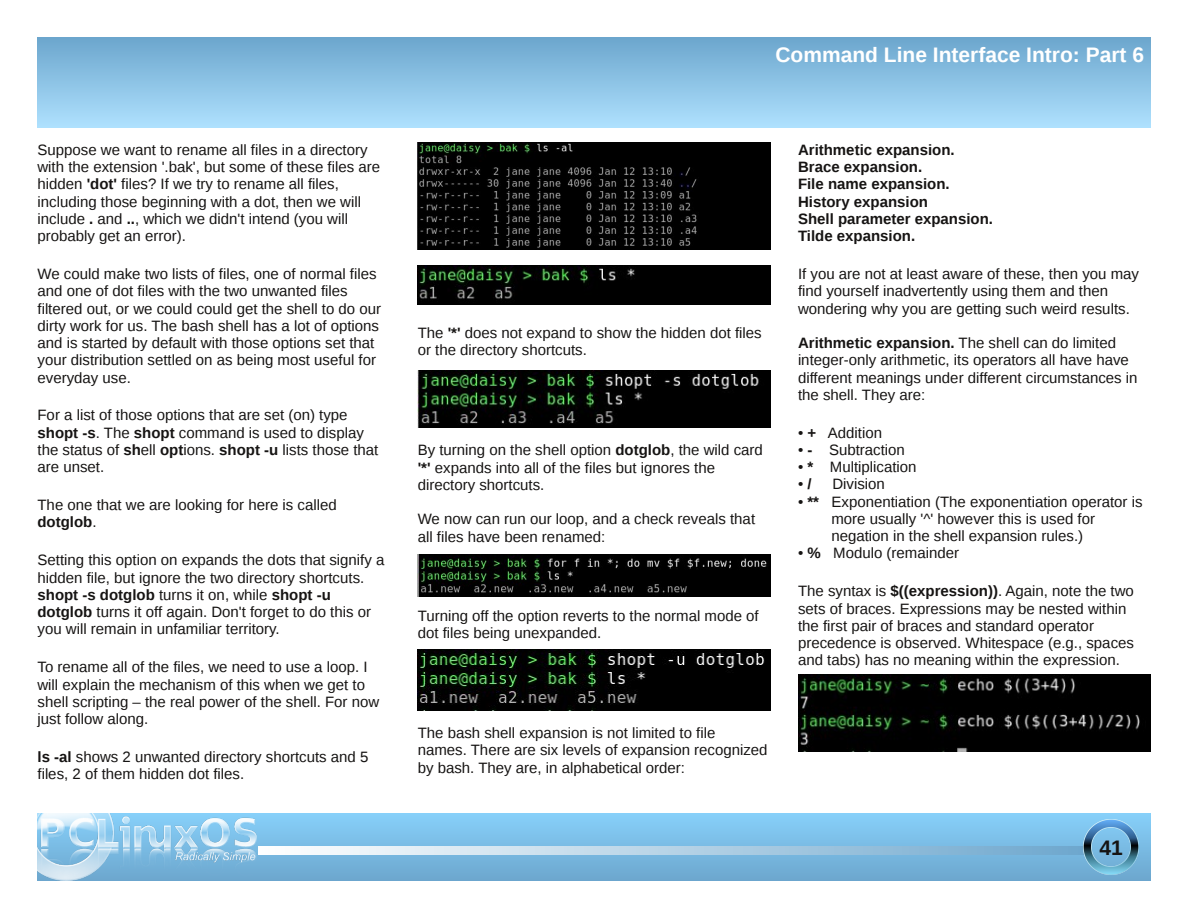
<style>
.page{position:relative;width:1188px;height:918px;background:#fff}
.page>*{position:absolute;margin:0;border:0;box-sizing:border-box;transform-origin:0 0}
.t1{font:700 21px "Liberation Sans";color:#fff}
.t2{font:700 21px "Liberation Sans";color:#161413}
.t3{font:15px/17.2px "Liberation Sans";color:#161413}
.t4{font:700 15px/17.2px "Liberation Sans";color:#161413}
.s1{font-weight:700}
</style>
<div class="page">
<div style="left:38px;top:38px;width:1112px;height:90px;background:linear-gradient(to bottom,#6ca6cd,#aee1fe)"></div>
<div style="left:38px;top:813px;width:1112px;height:67px;background:linear-gradient(to bottom,#87d0fa,#6da7ce)"></div>
<svg style="left:258px;top:846px;width:825px;height:9px;background:#b6d3e6"></svg>
<img style="left:1083px;top:819px;width:55px;height:55px">
<img style="left:38px;top:813px;width:218px;height:67px">
<img style="left:418px;top:142px;width:352px;height:108px">
<img style="left:418px;top:265px;width:352px;height:40px">
<img style="left:418px;top:370px;width:352px;height:57px">
<img style="left:418px;top:554px;width:352px;height:43px">
<img style="left:418px;top:649px;width:352px;height:61px">
<img style="left:798px;top:674px;width:352px;height:77px">
<p class="t3" style="left:38px;top:141px;width:344px">Suppose we want to rename all files in a directory with the extension '.bak', but some of these files are hidden <span class="s1">'dot'</span> files? If we try to rename all files, including those beginning with a dot, then we will include <span class="s1">.</span> and <span class="s1">..</span>, which we didn't intend (you will probably get an error).</p>
<p class="t3" style="left:38px;top:265px;width:345px">We could make two lists of files, one of normal files and one of dot files with the two unwanted files filtered out, or we could could get the shell to do our dirty work for us. The bash shell has a lot of options and is started by default with those options set that your distribution settled on as being most useful for everyday use.</p>
<p class="t3" style="left:38px;top:407px;width:342px">For a list of those options that are set (on) type <span class="s1">shopt -s</span>. The <span class="s1">shopt</span> command is used to display the status of <span class="s1">sh</span>ell <span class="s1">opt</span>ions. <span class="s1">shopt -u</span> lists those that are unset.</p>
<p class="t3" style="left:38px;top:496px;width:301px">The one that we are looking for here is called <span class="s1">dotglob</span>.</p>
<p class="t3" style="left:38px;top:552px;width:348px">Setting this option on expands the dots that signify a hidden file, but ignore the two directory shortcuts. <span class="s1">shopt -s dotglob</span> turns it on, while <span class="s1">shopt -u dotglob</span> turns it off again. Don't forget to do this or you will remain in unfamiliar territory.</p>
<p class="t3" style="left:38px;top:659px;width:343px">To rename all of the files, we need to use a loop. I will explain the mechanism of this when we get to shell scripting – the real power of the shell. For now just follow along.</p>
<p class="t3" style="left:38px;top:748px;width:333px"><span class="s1">ls -al</span> shows 2 unwanted directory shortcuts and 5 files, 2 of them hidden dot files.</p>
<h1 class="t1" style="left:775px;top:42px;width:370px">Command Line Interface Intro: Part 6</h1>
<p class="t3" style="left:418px;top:324px;width:346px">The <span class="s1">'*'</span> does not expand to show the hidden dot files or the directory shortcuts.</p>
<p class="t3" style="left:418px;top:442px;width:347px">By turning on the shell option <span class="s1">dotglob</span>, the wild card <span class="s1">'*'</span> expands into all of the files but ignores the directory shortcuts.</p>
<p class="t3" style="left:418px;top:511px;width:339px">We now can run our loop, and a check reveals that all files have been renamed:</p>
<p class="t3" style="left:418px;top:607px;width:343px">Turning off the option reverts to the normal mode of dot files being unexpanded.</p>
<p class="t3" style="left:418px;top:724px;width:351px">The bash shell expansion is not limited to file names. There are six levels of expansion recognized by bash. They are, in alphabetical order:</p>
<p class="t4" style="left:798px;top:141px;width:197px">Arithmetic expansion.<br>Brace expansion.<br>File name expansion.<br>History expansion<br>Shell parameter expansion.<br>Tilde expansion.</p>
<p class="t3" style="left:798px;top:265px;width:343px">If you are not at least aware of these, then you may find yourself inadvertently using them and then wondering why you are getting such weird results.</p>
<p class="t3" style="left:798px;top:334px;width:341px"><span class="s1">Arithmetic expansion.</span> The shell can do limited integer-only arithmetic, its operators all have have different meanings under different circumstances in the shell. They are:</p>
<p class="t3" style="left:798px;top:424px;width:86px">• <span class="s1">+</span> Addition</p>
<p class="t3" style="left:798px;top:441px;width:108px">• <span class="s1">-</span> Subtraction</p>
<p class="t3" style="left:798px;top:458px;width:120px">• <span class="s1">*</span> Multiplication</p>
<p class="t3" style="left:798px;top:476px;width:15px">• <span class="s1">/</span></p>
<p class="t3" style="left:832px;top:476px;width:54px">Division</p>
<p class="t3" style="left:831px;top:493px;width:313px;text-indent:-33px">• <span class="s1">**</span> Exponentiation (The exponentiation operator is more usually '^' however this is used for negation in the shell expansion rules.)</p>
<p class="t3" style="left:798px;top:545px;width:163px">• <span class="s1">%</span> Modulo (remainder</p>
<p class="t3" style="left:798px;top:583px;width:338px">The syntax is <span class="s1">$((expression))</span>. Again, note the two sets of braces. Expressions may be nested within the first pair of braces and standard operator precedence is observed. Whitespace (e.g., spaces and tabs) has no meaning within the expression.</p>
<h1 class="t2" style="left:1100px;top:835px;width:25px">41</h1>
</div>
